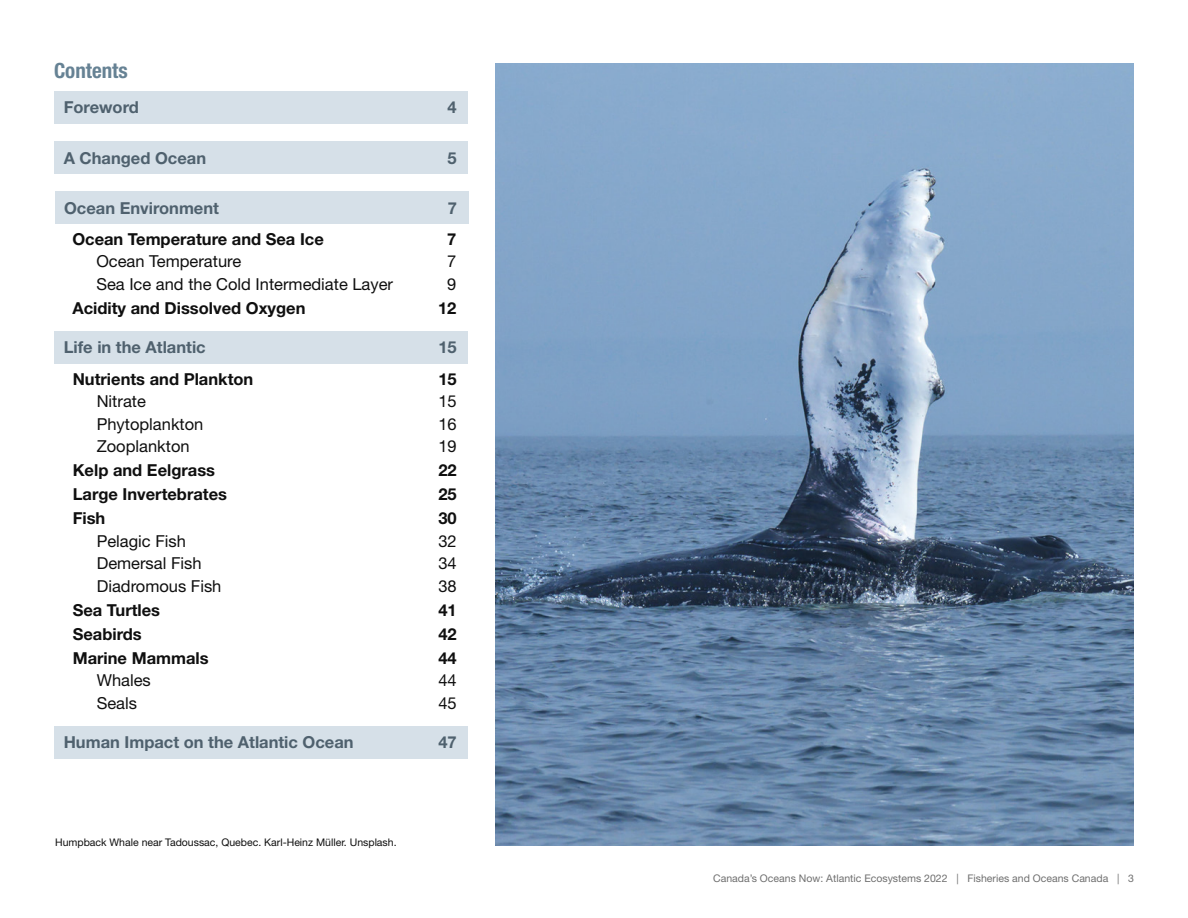
<style>
.page{position:relative;width:1188px;height:918px;background:#fff}
.page>*{position:absolute;margin:0;border:0;box-sizing:border-box;transform-origin:0 0}
.h4_Subhead{font:700 condensed 21px "Helvetica Neue LT Std";color:#668294}
.H6_TOC_2{font:700 16.5px "Helvetica Neue LT Std";color:#0f0f0f}
.P_TOC_3{font:16.5px "Helvetica Neue LT Std";color:#0f0f0f}
.H5_TOC_1{font:700 16.5px "Helvetica Neue LT Std";color:#4f616e}
.t1{font:10.5px "Helvetica Neue LT Std";color:#6f6f6f}
.t2{font:10.5px "Helvetica Neue LT Std";color:#0f0f0f}
</style>
<div class="page">
<div style="left:55px;top:91px;width:413px;height:33px;background:#d6e0e8"></div>
<div style="left:55px;top:141px;width:413px;height:33px;background:#d6e0e8"></div>
<div style="left:55px;top:191px;width:413px;height:33px;background:#d6e0e8"></div>
<div style="left:55px;top:726px;width:413px;height:33px;background:#d6e0e8"></div>
<img style="left:495px;top:64px;width:638px;height:782px">
<div style="left:55px;top:331px;width:413px;height:33px;background:#d6e0e8"></div>
<h4 class="h4_Subhead" style="left:54px;top:58px;width:75px">Contents</h4>
<h5 class="H5_TOC_1" style="left:64px;top:97px;width:77px">Foreword</h5>
<h5 class="H5_TOC_1" style="left:448px;top:97px;width:11px">4</h5>
<h5 class="H5_TOC_1" style="left:64px;top:148px;width:144px">A Changed Ocean</h5>
<h5 class="H5_TOC_1" style="left:448px;top:148px;width:11px">5</h5>
<h5 class="H5_TOC_1" style="left:64px;top:198px;width:156px">Ocean Environment</h5>
<h5 class="H5_TOC_1" style="left:448px;top:198px;width:11px">7</h5>
<h6 class="H6_TOC_2" style="left:72px;top:229px;width:253px">Ocean Temperature and Sea Ice</h6>
<h6 class="H6_TOC_2" style="left:447px;top:229px;width:11px">7</h6>
<p class="P_TOC_3" style="left:96px;top:252px;width:146px">Ocean Temperature</p>
<p class="P_TOC_3" style="left:447px;top:252px;width:11px">7</p>
<p class="P_TOC_3" style="left:96px;top:274px;width:298px">Sea Ice and the Cold Intermediate Layer</p>
<p class="P_TOC_3" style="left:447px;top:274px;width:11px">9</p>
<h6 class="H6_TOC_2" style="left:72px;top:298px;width:235px">Acidity and Dissolved Oxygen</h6>
<h6 class="H6_TOC_2" style="left:438px;top:298px;width:20px">12</h6>
<h5 class="H5_TOC_1" style="left:64px;top:337px;width:144px">Life in the Atlantic</h5>
<h5 class="H5_TOC_1" style="left:438px;top:337px;width:20px">15</h5>
<h6 class="H6_TOC_2" style="left:73px;top:369px;width:182px">Nutrients and Plankton</h6>
<h6 class="H6_TOC_2" style="left:438px;top:369px;width:20px">15</h6>
<p class="P_TOC_3" style="left:97px;top:392px;width:51px">Nitrate</p>
<p class="P_TOC_3" style="left:438px;top:392px;width:20px">15</p>
<p class="P_TOC_3" style="left:97px;top:414px;width:108px">Phytoplankton</p>
<p class="P_TOC_3" style="left:438px;top:414px;width:20px">16</p>
<p class="P_TOC_3" style="left:97px;top:437px;width:94px">Zooplankton</p>
<p class="P_TOC_3" style="left:438px;top:437px;width:20px">19</p>
<h6 class="H6_TOC_2" style="left:73px;top:460px;width:144px">Kelp and Eelgrass</h6>
<h6 class="H6_TOC_2" style="left:438px;top:460px;width:20px">22</h6>
<h6 class="H6_TOC_2" style="left:73px;top:484px;width:156px">Large Invertebrates</h6>
<h6 class="H6_TOC_2" style="left:438px;top:484px;width:20px">25</h6>
<h6 class="H6_TOC_2" style="left:73px;top:508px;width:34px">Fish</h6>
<h6 class="H6_TOC_2" style="left:438px;top:508px;width:20px">30</h6>
<p class="P_TOC_3" style="left:97px;top:531px;width:91px">Pelagic Fish</p>
<p class="P_TOC_3" style="left:438px;top:531px;width:20px">32</p>
<p class="P_TOC_3" style="left:97px;top:554px;width:106px">Demersal Fish</p>
<p class="P_TOC_3" style="left:438px;top:554px;width:20px">34</p>
<p class="P_TOC_3" style="left:97px;top:576px;width:126px">Diadromous Fish</p>
<p class="P_TOC_3" style="left:438px;top:576px;width:20px">38</p>
<h6 class="H6_TOC_2" style="left:73px;top:600px;width:89px">Sea Turtles</h6>
<h6 class="H6_TOC_2" style="left:438px;top:600px;width:20px">41</h6>
<h6 class="H6_TOC_2" style="left:73px;top:624px;width:71px">Seabirds</h6>
<h6 class="H6_TOC_2" style="left:438px;top:624px;width:20px">42</h6>
<h6 class="H6_TOC_2" style="left:73px;top:648px;width:137px">Marine Mammals</h6>
<h6 class="H6_TOC_2" style="left:438px;top:648px;width:20px">44</h6>
<p class="P_TOC_3" style="left:97px;top:671px;width:56px">Whales</p>
<p class="P_TOC_3" style="left:438px;top:671px;width:20px">44</p>
<p class="P_TOC_3" style="left:97px;top:693px;width:42px">Seals</p>
<p class="P_TOC_3" style="left:438px;top:693px;width:20px">45</p>
<h5 class="H5_TOC_1" style="left:64px;top:732px;width:291px">Human Impact on the Atlantic Ocean</h5>
<h5 class="H5_TOC_1" style="left:438px;top:732px;width:20px">47</h5>
<p class="t2" style="left:55px;top:836px;width:343px">Humpback Whale near Tadoussac, Quebec. Karl-Heinz Müller. Unsplash.</p>
<p class="t1" style="left:713px;top:872px;width:422px">Canada’s Oceans Now: Atlantic Ecosystems 2022 | Fisheries and Oceans Canada | 3</p>
</div>
